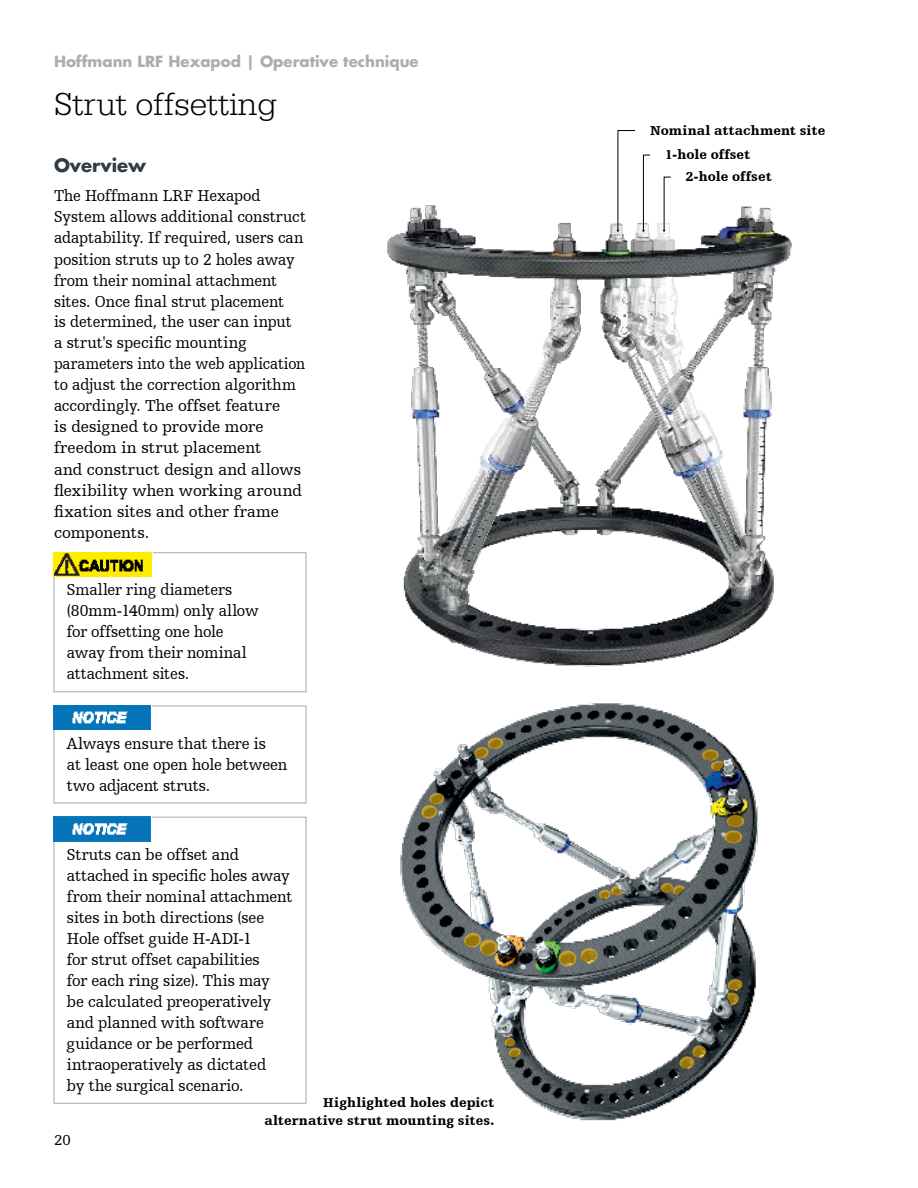
<style>
.page{position:relative;width:918px;height:1188px;background:#fff}
.page>*{position:absolute;margin:0;border:0;box-sizing:border-box;transform-origin:0 0}
.t1{font:300 33px "URW Egyptienne TOT";color:#000}
.t2{font:700 18px "Futura Std";color:#303c42}
.t3{font:16.5px/21px "Humanist Slabserif 712 BT";letter-spacing:-.005em;color:#000;scale:.95 1}
.t4{font:16.5px/21px "Humanist Slabserif 712 BT";letter-spacing:-.005em;color:#000}
.t5{font:16.5px/21px "Humanist Slabserif 712 BT";letter-spacing:-.005em;color:#000;scale:.96 1}
.t6{font:700 15px "Futura Std";color:#abaead}
.t7{font:15px "Humanist Slabserif 712 BT";color:#000}
.t8{font:900 13.5px/23.7px "Humanist Slabserif 712 BT";letter-spacing:.005em;color:#000}
</style>
<div class="page">
<img style="left:151px;top:676px;width:608px;height:445px">
<img style="left:321px;top:205px;width:471px;height:494px">
<svg style="left:617px;top:130px;width:19px;height:102px"></svg>
<svg style="left:642px;top:155px;width:9px;height:77px"></svg>
<svg style="left:663px;top:177px;width:8px;height:55px"></svg>
<svg style="left:702px;top:749px;width:17px;height:12px"></svg>
<svg style="left:711px;top:761px;width:12px;height:10px"></svg>
<svg style="left:727px;top:815px;width:17px;height:12px"></svg>
<svg style="left:724px;top:830px;width:18px;height:13px"></svg>
<svg style="left:581px;top:948px;width:17px;height:15px"></svg>
<svg style="left:559px;top:951px;width:17px;height:16px"></svg>
<svg style="left:480px;top:940px;width:18px;height:16px"></svg>
<svg style="left:464px;top:932px;width:18px;height:16px"></svg>
<svg style="left:421px;top:792px;width:24px;height:27px"></svg>
<svg style="left:474px;top:737px;width:30px;height:22px"></svg>
<svg style="left:599px;top:886px;width:24px;height:14px"></svg>
<svg style="left:660px;top:883px;width:25px;height:13px"></svg>
<svg style="left:727px;top:978px;width:16px;height:27px"></svg>
<svg style="left:679px;top:1045px;width:28px;height:24px"></svg>
<svg style="left:504px;top:1037px;width:18px;height:21px"></svg>
<div style="left:54px;top:706px;width:252px;height:97px;border:1px solid #a7a9ac"></div>
<img style="left:54px;top:706px;width:97px;height:24px">
<div style="left:54px;top:817px;width:252px;height:287px;border:1px solid #a7a9ac"></div>
<img style="left:54px;top:817px;width:97px;height:24px">
<div style="left:54px;top:552px;width:252px;height:140px;border:1px solid #a7a9ac"></div>
<img style="left:53px;top:552px;width:99px;height:25px">
<p class="t6" style="left:54px;top:51px;width:366px">Hoffmann LRF Hexapod | Operative technique</p>
<h1 class="t1" style="left:54px;top:85px;width:224px">Strut offsetting</h1>
<p class="t2" style="left:54px;top:153px;width:94px">Overview</p>
<p class="t3" style="left:54px;top:185px;width:267px">The Hoffmann LRF Hexapod<br>System allows additional construct adaptability. If required, users can position struts up to 2 holes away from their nominal attachment sites. Once final strut placement<br>is determined, the user can input<br>a strut's specific mounting parameters into the web application to adjust the correction algorithm accordingly. The offset feature<br>is designed to provide more freedom in strut placement<br>and construct design and allows flexibility when working around fixation sites and other frame components.</p>
<p class="t5" style="left:67px;top:579px;width:201px">Smaller ring diameters (80mm-140mm) only allow for offsetting one hole away from their nominal attachment sites.</p>
<p class="t4" style="left:67px;top:732px;width:222px">Always ensure that there is<br>at least one open hole between two adjacent struts.</p>
<p class="t4" style="left:67px;top:844px;width:227px">Struts can be offset and attached in specific holes away from their nominal attachment sites in both directions (see<br>Hole offset guide H-ADI-1<br>for strut offset capabilities<br>for each ring size). This may<br>be calculated preoperatively and planned with software guidance or be performed intraoperatively as dictated<br>by the surgical scenario.</p>
<p class="t7" style="left:54px;top:1131px;width:18px">20</p>
<p class="t8" style="left:265px;top:1093px;width:231px;line-height:18px;text-align:right">Highlighted holes depict alternative strut mounting sites.</p>
<p class="t8" style="left:665px;top:118px;width:162px;text-indent:-15px">Nominal attachment site<br>1-hole offset</p>
<p class="t8" style="left:686px;top:164px;width:88px">2-hole offset</p>
</div>
